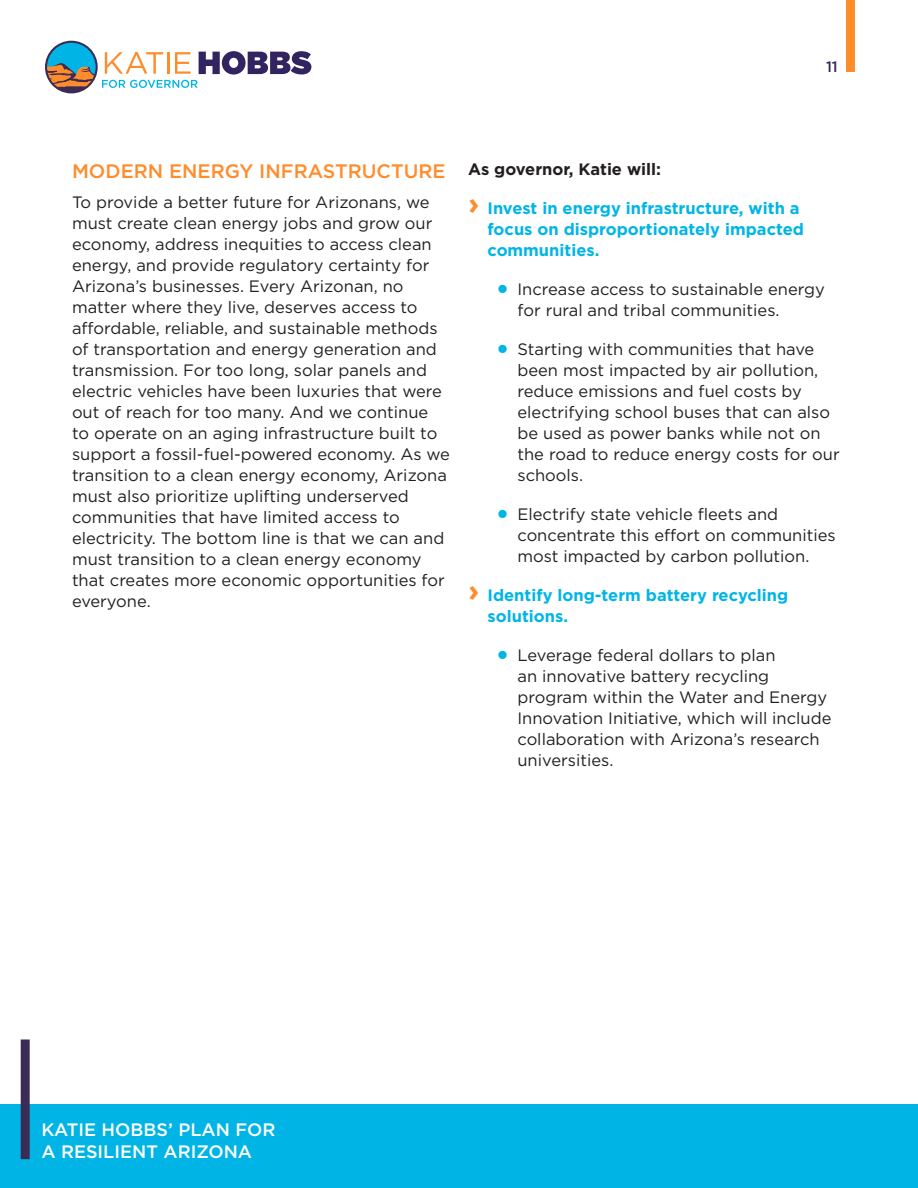
<style>
.page{position:relative;width:918px;height:1188px;background:#fff}
.page>*{position:absolute;margin:0;border:0;box-sizing:border-box;transform-origin:0 0}
.sub{font:500 19.5px "Gotham";color:#ff8c2b}
.t1{font:500 18px/21.6px "Gotham";color:#fff}
.bod{font:16.5px/21px "Gotham";color:#231f20}
.t2{font:700 16.5px/21px "Gotham";color:#00b5e6}
.bod-2{font:700 16.5px "Gotham";color:#231f20}
.t3{font:500 15px "Gotham";color:#3b2b55}
.s1{font-size:30px;color:#ff8c2b}
.s2{font-size:31.5px;color:#00b5e6}
</style>
<div class="page">
<div style="left:0;top:1104px;width:918px;height:84px;background:#00b5e6"></div>
<div style="left:21px;top:1039px;width:9px;height:120px;background:#3b2b55"></div>
<svg style="left:45px;top:41px;width:266px;height:52px"></svg>
<div style="left:846px;top:0;width:9px;height:72px;background:#ff8c2b"></div>
<p class="t3" style="left:826px;top:57px;width:13px">11</p>
<p class="sub" style="left:72px;top:158px;width:375px">MODERN ENERGY INFRASTRUCTURE</p>
<p class="bod" style="left:72px;top:191px;width:380px">To provide a better future for Arizonans, we must create clean energy jobs and grow our economy, address inequities to access clean energy, and provide regulatory certainty for Arizona’s businesses. Every Arizonan, no matter where they live, deserves access to affordable, reliable, and sustainable methods of transportation and energy generation and transmission. For too long, solar panels and electric vehicles have been luxuries that were out of reach for too many. And we continue<br>to operate on an aging infrastructure built to support a fossil-fuel-powered economy. As we transition to a clean energy economy, Arizona must also prioritize uplifting underserved communities that have limited access to electricity. The bottom line is that we can and must transition to a clean energy economy that creates more economic opportunities for everyone.</p>
<p class="bod-2" style="left:468px;top:158px;width:195px">As governor, Katie will:</p>
<p class="t2" style="left:488px;top:198px;width:318px;text-indent:-20px"><span class="s1">›</span> Invest in energy infrastructure, with a focus on disproportionately impacted communities.</p>
<p class="bod" style="left:518px;top:279px;width:309px;text-indent:-22px"><span class="s2">•</span> Increase access to sustainable energy for rural and tribal communities.</p>
<p class="bod" style="left:518px;top:339px;width:324px;text-indent:-22px"><span class="s2">•</span> Starting with communities that have been most impacted by air pollution, reduce emissions and fuel costs by electrifying school buses that can also be used as power banks while not on the road to reduce energy costs for our schools.</p>
<p class="bod" style="left:518px;top:504px;width:320px;text-indent:-22px"><span class="s2">•</span> Electrify state vehicle fleets and concentrate this effort on communities most impacted by carbon pollution.</p>
<p class="t2" style="left:488px;top:585px;width:302px;text-indent:-20px"><span class="s1">›</span> Identify long-term battery recycling solutions.</p>
<p class="bod" style="left:518px;top:645px;width:315px;text-indent:-22px"><span class="s2">•</span> Leverage federal dollars to plan<br>an innovative battery recycling program within the Water and Energy Innovation Initiative, which will include collaboration with Arizona’s research universities.</p>
<p class="t1" style="left:41px;top:1119px;width:235px">KATIE HOBBS’ PLAN FOR<br>A RESILIENT ARIZONA</p>
</div>
